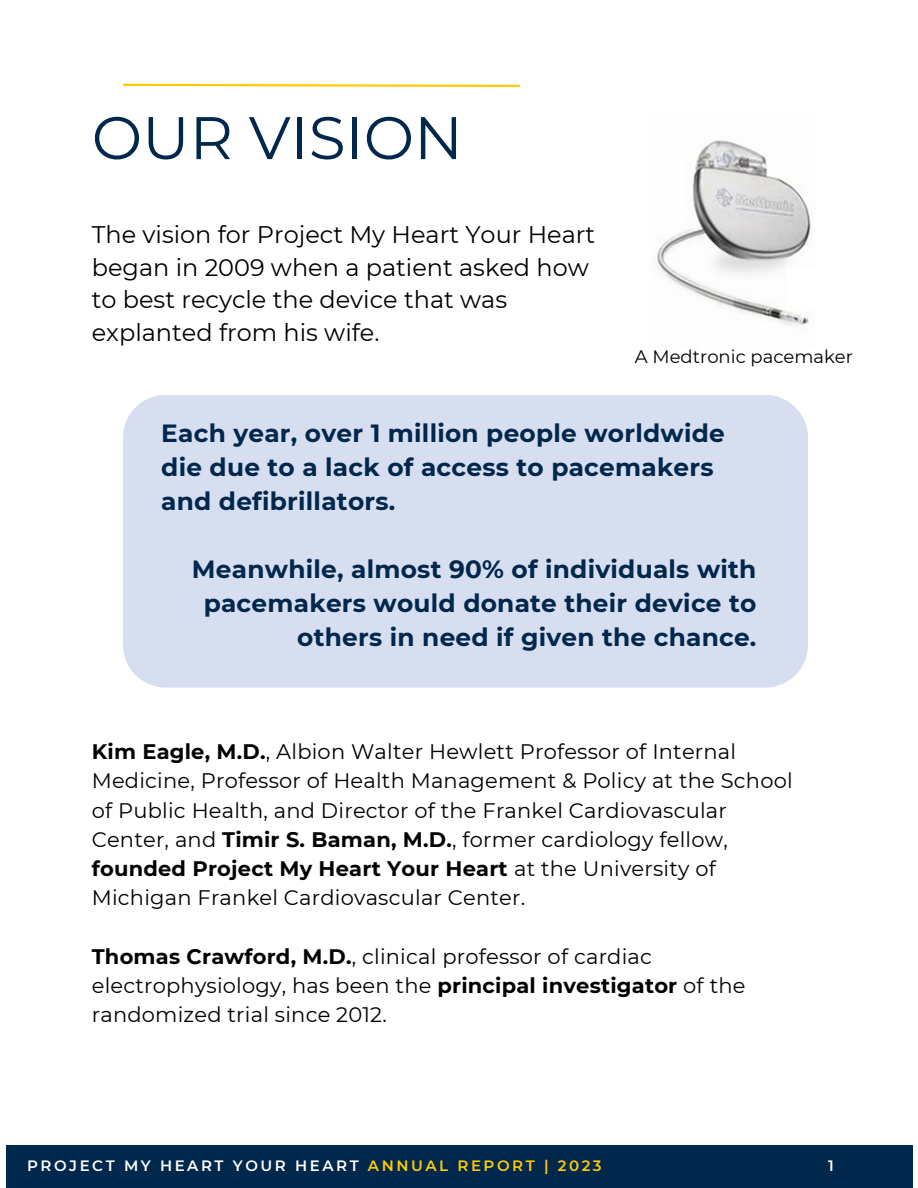
<style>
.page{position:relative;width:918px;height:1188px;background:#fff}
.page>*{position:absolute;margin:0;border:0;box-sizing:border-box;transform-origin:0 0}
.t1{font:60px "Montserrat";color:#00274c}
.t2{font:700 24.9px/34px "Montserrat";letter-spacing:.01em;color:#00274c}
.t3{font:24px/32.7px "Montserrat";color:#000001}
.t4{font:21px/29.2px "Montserrat";letter-spacing:.01em;color:#000}
.t5{font:18px "Montserrat";color:#000001}
.t6{font:600 15px "Montserrat";letter-spacing:.17em;color:#fff}
.s1{font-weight:700}
.s2{color:#ffcb05}
</style>
<div class="page">
<svg style="left:123px;top:83px;width:398px;height:4px"></svg>
<img style="left:657px;top:140px;width:154px;height:186px">
<div style="left:123px;top:395px;width:685px;height:293px;background:#d6deef"></div>
<div style="left:6px;top:1145px;width:906px;height:43px;background:#00274c"></div>
<div style="left:786px;top:268px;width:44px;height:34px;background:#fff"></div>
<h2 class="t1" style="left:92px;top:101px;width:373px">OUR VISION</h2>
<h2 class="t3" style="left:92px;top:218px;width:505px">The vision for Project My Heart Your Heart began in 2009 when a patient asked how to best recycle the device that was explanted from his wife.</h2>
<h5 class="t5" style="left:635px;top:345px;width:220px">A Medtronic pacemaker</h5>
<h4 class="t2" style="left:161px;top:416px;width:565px">Each year, over 1 million people worldwide die due to a lack of access to pacemakers and defibrillators.</h4>
<h4 class="t2" style="left:192px;top:552px;width:566px;text-align:right">Meanwhile, almost 90% of individuals with pacemakers would donate their device to others in need if given the chance.</h4>
<p class="t4" style="left:92px;top:737px;width:702px"><span class="s1">Kim Eagle, M.D.</span>, Albion Walter Hewlett Professor of Internal Medicine, Professor of Health Management &amp; Policy at the School of Public Health, and Director of the Frankel Cardiovascular Center, and <span class="s1">Timir S. Baman, M.D.</span>, former cardiology fellow, <span class="s1">founded Project My Heart Your Heart</span> at the University of Michigan Frankel Cardiovascular Center.</p>
<p class="t4" style="left:92px;top:942px;width:655px"><span class="s1">Thomas Crawford, M.D.</span>, clinical professor of cardiac electrophysiology, has been the <span class="s1">principal investigator</span> of the randomized trial since 2012.</p>
<p class="t6" style="left:27px;top:1157px;width:576px">PROJECT MY HEART YOUR HEART <span class="s2">ANNUAL REPORT | 2023</span></p>
<h3 class="t6" style="left:828px;top:1157px;width:7px">1</h3>
</div>
